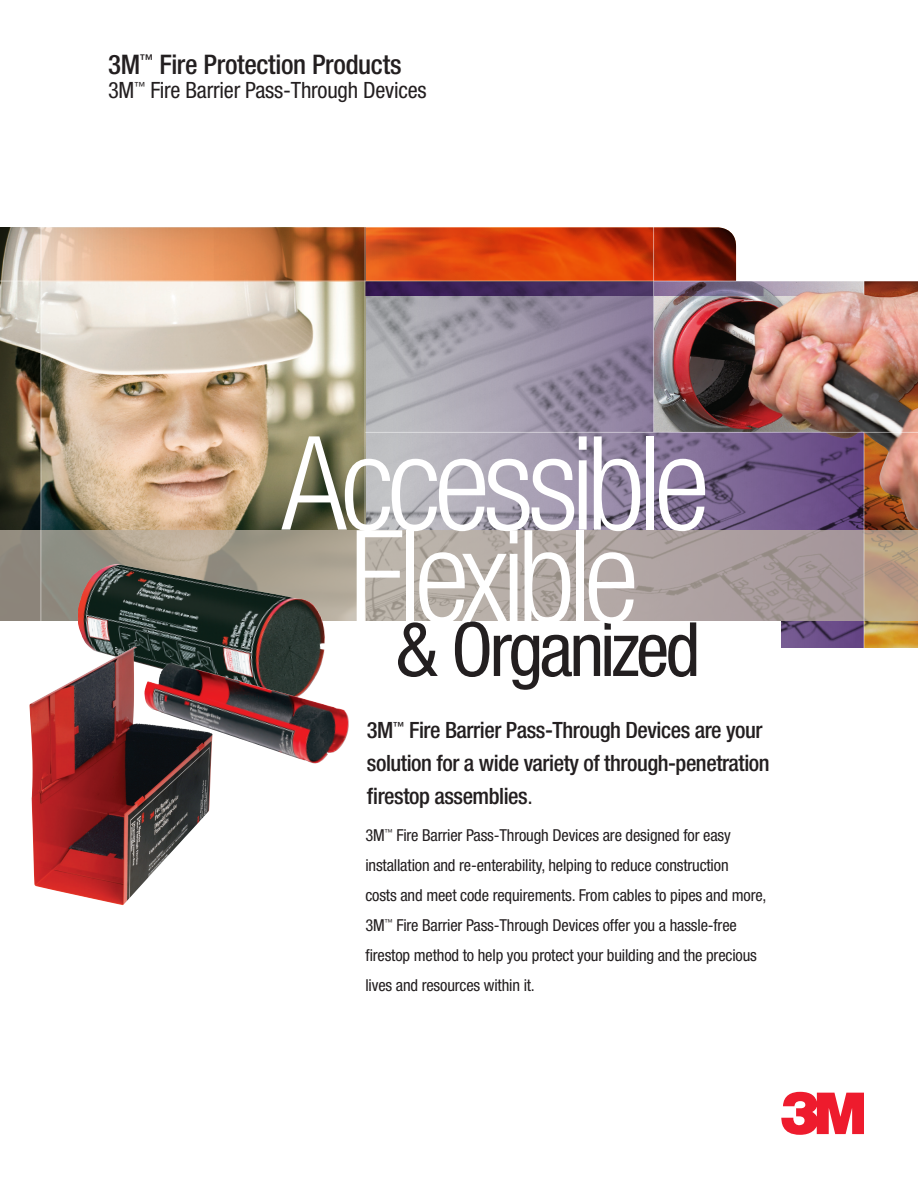
<style>
.page{position:relative;width:918px;height:1188px;background:#fff}
.page>*{position:absolute;margin:0;border:0;box-sizing:border-box;transform-origin:0 0}
.t1{font:300 condensed 130.5px "Helvetica Neue";letter-spacing:-.055em;color:#fff}
.t2{font:300 condensed 128.55px "Helvetica Neue";letter-spacing:-.055em;color:#fff}
.t3{font:condensed 75px "Helvetica Neue";letter-spacing:-.05em;color:#231f20}
.t4{font:500 condensed 27px "Helvetica Neue";letter-spacing:-.01em;color:#231f20}
.t5{font:500 condensed 22.5px/33px "Helvetica Neue";letter-spacing:-.02em;color:#231f20}
.t6{font:condensed 22.5px "Helvetica Neue";letter-spacing:-.01em;color:#231f20}
.t7{font:condensed 16.5px/30px "Helvetica Neue";letter-spacing:-.01em;color:#231f20}
.s1{font-weight:400}
</style>
<div class="page">
<svg style="left:781px;top:1092px;width:83px;height:43px"></svg>
<svg style="left:366px;top:296px;width:498px;height:352px;background:#9990a5"></svg>
<img style="left:41px;top:282px;width:324px;height:249px">
<div style="left:1px;top:621px;width:780px;height:119px;background:#fff"></div>
<svg style="left:41px;top:227px;width:695px;height:54px;background:#d16536"></svg>
<img style="left:654px;top:296px;width:110px;height:136px">
<svg style="left:366px;top:282px;width:498px;height:14px;background:#59446f"></svg>
<img style="left:865px;top:282px;width:53px;height:365px">
<img style="left:0;top:227px;width:40px;height:304px">
<svg style="left:0;top:531px;width:918px;height:90px;background:#aba098"></svg>
<hr style="left:653px;top:211px;width:1px;height:221px;background:#fff">
<hr style="left:864px;top:280px;width:1px;height:396px;background:#fff">
<img style="left:764px;top:288px;width:154px;height:241px">
<hr style="left:365px;top:211px;width:1px;height:420px;background:#fff">
<hr style="left:0;top:281px;width:918px;height:1px;background:#fff">
<hr style="left:40px;top:211px;width:1px;height:420px;background:#fff">
<img style="left:78px;top:564px;width:248px;height:99px">
<img style="left:213px;top:663px;width:136px;height:101px">
<img style="left:29px;top:647px;width:184px;height:258px">
<hr style="left:365px;top:432px;width:553px;height:1px;background:#fff">
<h3 class="t4" style="left:108px;top:48px;width:295px">3M<sup>™</sup> Fire Protection Products</h3>
<h3 class="t6" style="left:108px;top:77px;width:320px">3M<sup>™</sup> Fire Barrier Pass-Through Devices</h3>
<h1 class="t1" style="left:282px;top:409px;width:430px">Accessible</h1>
<h2 class="t2" style="left:350px;top:503px;width:291px">Flexible</h2>
<h3 class="t3" style="left:396px;top:606px;width:306px">&amp; Organized</h3>
<h3 class="t5" style="left:367px;top:713px;width:404px">3M<sup>™</sup> Fire Barrier Pass-Through Devices are your solution for a wide variety of through-penetration firestop assemblies<span class="s1">.</span></h3>
<p class="t7" style="left:365px;top:820px;width:403px">3M<sup>™</sup> Fire Barrier Pass-Through Devices are designed for easy installation and re-enterability, helping to reduce construction<br>costs and meet code requirements. From cables to pipes and more, 3M<sup>™</sup> Fire Barrier Pass-Through Devices offer you a hassle-free firestop method to help you protect your building and the precious lives and resources within it.</p>
</div>
